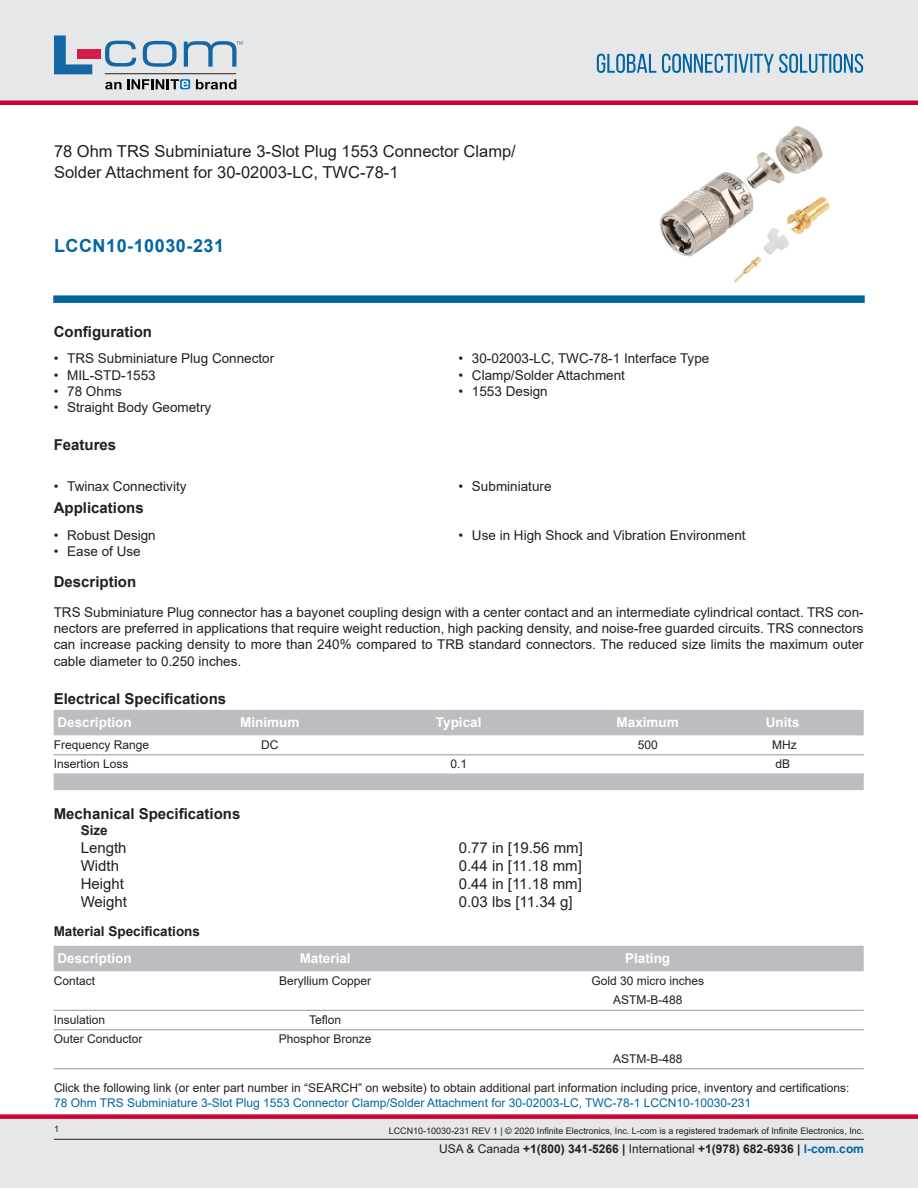
<style>
.page{position:relative;width:918px;height:1188px;background:#fff}
.page>*{position:absolute;margin:0;border:0;box-sizing:border-box;transform-origin:0 0}
.PN{font:700 18px "Arial";letter-spacing:.03em;color:#0065a4}
.Web_Description_Para{font:16.5px/21px "Arial";color:#231f20}
.Specs_Para{font:15px "Arial";color:#231f20}
.Head1{font:700 15px "Arial";color:#231f20}
.LCOM_Section_Header{font:700 15px "Arial";color:#231f20}
.MarketingDescription{font:13.5px/16.2px "Arial";color:#231f20;text-align:justify}
.LCOM_Table_Header_Lo{font:700 13.5px "Arial";color:#fff}
.Head2{font:700 13.5px "Arial";color:#231f20}
.Head2_after_Head1{font:700 13.5px "Arial";color:#231f20}
.Description_and_PN_L{font:12px/14.4px "Arial";color:#231f20}
.LCOM_Table_Body_Low{font:12px "Arial";color:#231f20}
.t1{font:700 12px "Arial";color:#231f20}
.t2{font:9px "Arial";color:#231f20}
.s1{color:#0065a4}
.s2{font-weight:400}
</style>
<div class="page">
<div style="left:0;top:1119px;width:918px;height:69px;background:#e6e7e9"></div>
<div style="left:0;top:1114px;width:918px;height:5px;background:#c03"></div>
<div style="left:0;top:0;width:918px;height:102px;background:#e6e7e9"></div>
<div style="left:0;top:100px;width:918px;height:5px;background:#c03"></div>
<hr style="left:54px;top:1139px;width:810px;height:1px;background:#231f20">
<svg style="left:597px;top:54px;width:266px;height:19px"></svg>
<svg style="left:53px;top:295px;width:812px;height:8px;background:#0f6ea3"></svg>
<hr style="left:105px;top:73px;width:131px;height:1px;background:#211e1e">
<svg style="left:54px;top:35px;width:38px;height:39px"></svg>
<svg style="left:143px;top:41px;width:34px;height:26px"></svg>
<svg style="left:105px;top:41px;width:31px;height:26px"></svg>
<div style="left:77px;top:49px;width:23px;height:10px;background:#d41e47"></div>
<svg style="left:180px;top:79px;width:10px;height:10px"></svg>
<svg style="left:196px;top:79px;width:40px;height:10px"></svg>
<svg style="left:105px;top:79px;width:83px;height:10px"></svg>
<svg style="left:184px;top:41px;width:59px;height:26px"></svg>
<img style="left:660px;top:126px;width:170px;height:157px">
<div style="left:54px;top:710px;width:810px;height:25px;background:#bcbdc0"></div>
<hr style="left:54px;top:755px;width:810px;height:1px;background:#939598">
<div style="left:54px;top:774px;width:810px;height:16px;background:#bcbdc0"></div>
<div style="left:54px;top:946px;width:810px;height:25px;background:#bcbdc0"></div>
<hr style="left:54px;top:1010px;width:810px;height:1px;background:#939598">
<hr style="left:54px;top:1030px;width:810px;height:1px;background:#939598">
<hr style="left:54px;top:1069px;width:810px;height:1px;background:#939598">
<h1 class="Web_Description_Para" style="left:54px;top:141px;width:463px">78 Ohm TRS Subminiature 3-Slot Plug 1553 Connector Clamp/<br>Solder Attachment for 30-02003-LC, TWC-78-1</h1>
<p class="PN" style="left:54px;top:233px;width:172px">LCCN10-10030-231</p>
<p class="LCOM_Section_Header" style="left:54px;top:321px;width:100px">Configuration</p>
<p class="MarketingDescription" style="left:54px;top:350px;width:222px">• TRS Subminiature Plug Connector</p>
<p class="MarketingDescription" style="left:54px;top:367px;width:104px">• MIL-STD-1553</p>
<p class="MarketingDescription" style="left:54px;top:383px;width:70px">• 78 Ohms</p>
<p class="MarketingDescription" style="left:54px;top:399px;width:159px">• Straight Body Geometry</p>
<p class="MarketingDescription" style="left:458px;top:350px;width:252px">• 30-02003-LC, TWC-78-1 Interface Type</p>
<p class="MarketingDescription" style="left:458px;top:367px;width:168px">• Clamp/Solder Attachment</p>
<p class="MarketingDescription" style="left:458px;top:383px;width:91px">• 1553 Design</p>
<p class="LCOM_Section_Header" style="left:54px;top:434px;width:64px">Features</p>
<p class="MarketingDescription" style="left:54px;top:478px;width:134px">• Twinax Connectivity</p>
<p class="MarketingDescription" style="left:458px;top:478px;width:95px">• Subminiature</p>
<p class="LCOM_Section_Header" style="left:54px;top:497px;width:92px">Applications</p>
<p class="MarketingDescription" style="left:54px;top:527px;width:104px">• Robust Design</p>
<p class="MarketingDescription" style="left:54px;top:543px;width:89px">• Ease of Use</p>
<p class="MarketingDescription" style="left:458px;top:527px;width:289px">• Use in High Shock and Vibration Environment</p>
<p class="LCOM_Section_Header" style="left:54px;top:571px;width:84px">Description</p>
<p class="MarketingDescription" style="left:54px;top:604px;width:811px">TRS Subminiature Plug connector has a bayonet coupling design with a center contact and an intermediate cylindrical contact. TRS con&shy;nectors are preferred in applications that require weight reduction, high packing density, and noise-free guarded circuits. TRS connectors can increase packing density to more than 240% compared to TRB standard connectors. The reduced size limits the maximum outer cable diameter to 0.250 inches.</p>
<p class="Head1" style="left:54px;top:688px;width:174px">Electrical Specifications</p>
<p class="LCOM_Table_Header_Lo" style="left:57px;top:713px;width:76px">Description</p>
<p class="LCOM_Table_Header_Lo" style="left:240px;top:713px;width:61px">Minimum</p>
<p class="LCOM_Table_Header_Lo" style="left:436px;top:713px;width:47px">Typical</p>
<p class="LCOM_Table_Header_Lo" style="left:617px;top:713px;width:64px">Maximum</p>
<p class="LCOM_Table_Header_Lo" style="left:766px;top:713px;width:35px">Units</p>
<p class="LCOM_Table_Body_Low" style="left:54px;top:736px;width:97px">Frequency Range</p>
<p class="LCOM_Table_Body_Low" style="left:261px;top:736px;width:19px">DC</p>
<p class="LCOM_Table_Body_Low" style="left:638px;top:736px;width:22px">500</p>
<p class="LCOM_Table_Body_Low" style="left:772px;top:736px;width:26px">MHz</p>
<p class="LCOM_Table_Body_Low" style="left:54px;top:756px;width:76px">Insertion Loss</p>
<p class="LCOM_Table_Body_Low" style="left:450px;top:756px;width:18px">0.1</p>
<p class="LCOM_Table_Body_Low" style="left:775px;top:756px;width:16px">dB</p>
<p class="Head1" style="left:54px;top:803px;width:188px">Mechanical Specifications</p>
<p class="Head2_after_Head1" style="left:81px;top:821px;width:29px">Size</p>
<p class="Specs_Para" style="left:81px;top:837px;width:47px">Length</p>
<p class="Specs_Para" style="left:459px;top:837px;width:126px">0.77 in [19.56 mm]</p>
<p class="Specs_Para" style="left:81px;top:855px;width:40px">Width</p>
<p class="Specs_Para" style="left:459px;top:855px;width:125px">0.44 in [11.18 mm]</p>
<p class="Specs_Para" style="left:81px;top:873px;width:45px">Height</p>
<p class="Specs_Para" style="left:459px;top:873px;width:125px">0.44 in [11.18 mm]</p>
<p class="Specs_Para" style="left:81px;top:891px;width:48px">Weight</p>
<p class="Specs_Para" style="left:459px;top:891px;width:115px">0.03 lbs [11.34 g]</p>
<p class="Head2" style="left:54px;top:922px;width:148px">Material Specifications</p>
<p class="LCOM_Table_Header_Lo" style="left:57px;top:949px;width:76px">Description</p>
<p class="LCOM_Table_Header_Lo" style="left:300px;top:949px;width:53px">Material</p>
<p class="LCOM_Table_Header_Lo" style="left:625px;top:949px;width:47px">Plating</p>
<p class="LCOM_Table_Body_Low" style="left:54px;top:972px;width:43px">Contact</p>
<p class="LCOM_Table_Body_Low" style="left:279px;top:972px;width:94px">Beryllium Copper</p>
<p class="LCOM_Table_Body_Low" style="left:591px;top:972px;width:114px">Gold 30 micro inches</p>
<p class="LCOM_Table_Body_Low" style="left:613px;top:992px;width:71px">ASTM-B-488</p>
<p class="LCOM_Table_Body_Low" style="left:54px;top:1011px;width:53px">Insulation</p>
<p class="LCOM_Table_Body_Low" style="left:309px;top:1011px;width:34px">Teflon</p>
<p class="LCOM_Table_Body_Low" style="left:54px;top:1031px;width:90px">Outer Conductor</p>
<p class="LCOM_Table_Body_Low" style="left:279px;top:1031px;width:94px">Phosphor Bronze</p>
<p class="LCOM_Table_Body_Low" style="left:613px;top:1050px;width:71px">ASTM-B-488</p>
<p class="Description_and_PN_L" style="left:54px;top:1081px;width:797px">Click the following link (or enter part number in “SEARCH” on website) to obtain additional part information including price, inventory and certifications:<br><span class="s1">78 Ohm TRS Subminiature 3-Slot Plug 1553 Connector Clamp/Solder Attachment for 30-02003-LC, TWC-78-1 LCCN10-10030-231</span></p>
<p class="t2" style="left:54px;top:1123px;width:7px">1</p>
<p class="t2" style="left:389px;top:1125px;width:477px">LCCN10-10030-231 REV 1 | © 2020 Infinite Electronics, Inc. L-com is a registered trademark of Infinite Electronics, Inc.</p>
<p class="t1" style="left:439px;top:1140px;width:426px"><span class="s2">USA &amp; Canada</span> +1(800) 341-5266 | <span class="s2">International</span> +1(978) 682-6936 | <span class="s1">l-com.com</span></p>
</div>
